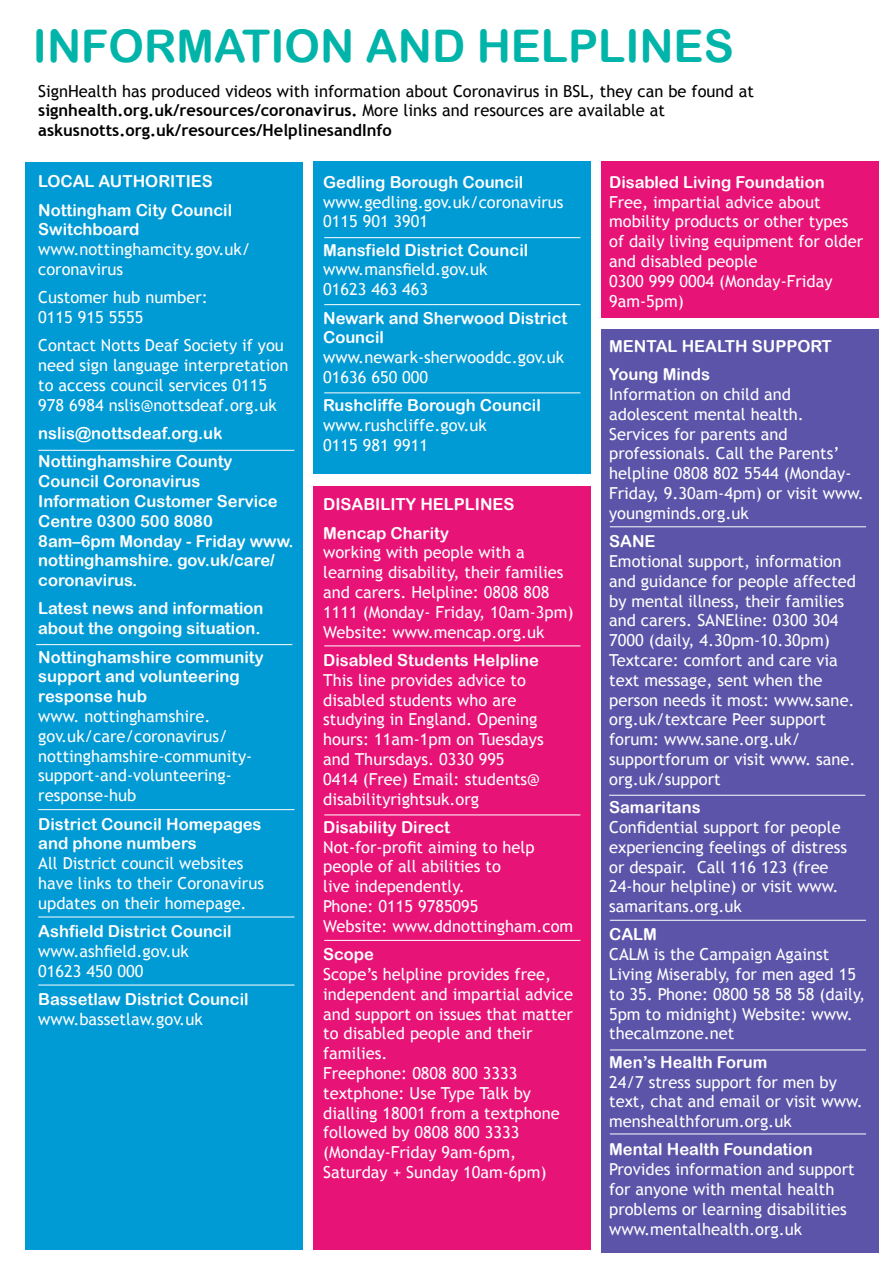
<style>
.page{position:relative;width:893px;height:1263px;background:#fff}
.page>*{position:absolute;margin:0;border:0;box-sizing:border-box;transform-origin:0 0}
.t1{font:45px "Arial Rounded MT Bold";color:#00b4a9}
.t2{font:16.5px/19.8px "Trebuchet MS";color:#fff}
.t3{font:16.5px/19.8px "Arial Rounded MT Bold";color:#fff}
.t4{font:16.5px/19.8px "Trebuchet MS";color:#000}
.s1{font-weight:700}
</style>
<div class="page">
<div style="left:602px;top:329px;width:277px;height:924px;background:#5c54a8"></div>
<div style="left:314px;top:486px;width:277px;height:763px;background:#e71376"></div>
<div style="left:602px;top:162px;width:277px;height:156px;background:#e71376"></div>
<div style="left:314px;top:162px;width:277px;height:312px;background:#009ad4"></div>
<div style="left:26px;top:162px;width:277px;height:1087px;background:#009ad4"></div>
<hr style="left:38px;top:450px;width:256px;height:1px;background:#fff">
<hr style="left:36px;top:644px;width:256px;height:1px;background:#fff">
<hr style="left:38px;top:809px;width:256px;height:1px;background:#fff">
<hr style="left:38px;top:985px;width:256px;height:1px;background:#fff">
<hr style="left:38px;top:917px;width:256px;height:1px;background:#fff">
<hr style="left:324px;top:392px;width:256px;height:1px;background:#fff">
<hr style="left:324px;top:304px;width:256px;height:1px;background:#fff">
<hr style="left:324px;top:237px;width:256px;height:1px;background:#fff">
<hr style="left:324px;top:645px;width:256px;height:1px;background:#fff">
<hr style="left:324px;top:814px;width:256px;height:1px;background:#fff">
<hr style="left:324px;top:940px;width:256px;height:1px;background:#fff">
<hr style="left:610px;top:526px;width:256px;height:1px;background:#fff">
<hr style="left:609px;top:795px;width:256px;height:1px;background:#fff">
<hr style="left:610px;top:920px;width:256px;height:1px;background:#fff">
<hr style="left:610px;top:1049px;width:256px;height:1px;background:#fff">
<hr style="left:610px;top:1133px;width:256px;height:1px;background:#fff">
<h1 class="t1" style="left:33px;top:20px;width:702px">INFORMATION AND HELPLINES</h1>
<p class="t4" style="left:38px;top:81px;width:717px">SignHealth has produced videos with information about Coronavirus in BSL, they can be found at <span class="s1">signhealth.org.uk/resources/coronavirus.</span> More links and resources are available at <span class="s1">askusnotts.org.uk/resources/HelplinesandInfo</span></p>
<p class="t3" style="left:38px;top:167px;width:195px;line-height:28.3px">LOCAL AUTHORITIES<br>Nottingham City Council</p>
<p class="t3" style="left:38px;top:219px;width:103px">Switchboard</p>
<p class="t2" style="left:38px;top:240px;width:214px">www.nottinghamcity.gov.uk/ coronavirus</p>
<p class="t2" style="left:38px;top:288px;width:171px">Customer hub number:<br>0115 915 5555</p>
<p class="t2" style="left:38px;top:336px;width:252px">Contact Notts Deaf Society if you need sign language interpretation to access council services 0115<br>978 6984 nslis@nottsdeaf.org.uk</p>
<p class="t3" style="left:38px;top:419px;width:196px;line-height:28.3px">nslis@nottsdeaf.org.uk<br>Nottinghamshire County</p>
<p class="t3" style="left:38px;top:471px;width:257px">Council Coronavirus<br>Information Customer Service<br>Centre 0300 500 8080<br>8am–6pm Monday - Friday www. nottinghamshire. gov.uk/care/ coronavirus.</p>
<p class="t3" style="left:38px;top:598px;width:227px">Latest news and information about the ongoing situation.</p>
<p class="t3" style="left:38px;top:647px;width:227px">Nottinghamshire community support and volunteering response hub</p>
<p class="t2" style="left:38px;top:706px;width:216px">www. nottinghamshire. gov.uk/care/coronavirus/ nottinghamshire-community&shy;support-and-volunteering&shy;response-hub</p>
<p class="t3" style="left:38px;top:813px;width:225px">District Council Homepages and phone numbers</p>
<p class="t2" style="left:38px;top:853px;width:227px">All District council websites have links to their Coronavirus updates on their homepage.</p>
<p class="t3" style="left:38px;top:921px;width:195px">Ashfield District Council</p>
<p class="t2" style="left:38px;top:941px;width:152px">www.ashfield.gov.uk<br>01623 450 000</p>
<p class="t3" style="left:38px;top:989px;width:212px">Bassetlaw District Council</p>
<p class="t2" style="left:38px;top:1009px;width:166px">www.bassetlaw.gov.uk</p>
<p class="t3" style="left:323px;top:172px;width:202px">Gedling Borough Council</p>
<p class="t2" style="left:323px;top:192px;width:242px">www.gedling.gov.uk/coronavirus<br>0115 901 3901</p>
<p class="t3" style="left:323px;top:240px;width:207px">Mansfield District Council</p>
<p class="t2" style="left:323px;top:260px;width:166px">www.mansfield.gov.uk<br>01623 463 463</p>
<p class="t3" style="left:323px;top:308px;width:246px">Newark and Sherwood District<br>Council</p>
<p class="t2" style="left:323px;top:348px;width:242px">www.newark-sherwooddc.gov.uk<br>01636 650 000</p>
<p class="t3" style="left:323px;top:395px;width:219px">Rushcliffe Borough Council</p>
<p class="t2" style="left:323px;top:416px;width:165px">www.rushcliffe.gov.uk<br>0115 981 9911</p>
<p class="t3" style="left:323px;top:490px;width:193px;line-height:28.3px">DISABILITY HELPLINES<br>Mencap Charity</p>
<p class="t2" style="left:323px;top:543px;width:252px">working with people with a learning disability, their families and carers. Helpline: 0808 808<br>1111 (Monday- Friday, 10am-3pm)<br>Website: www.mencap.org.uk</p>
<p class="t3" style="left:323px;top:650px;width:217px">Disabled Students Helpline</p>
<p class="t2" style="left:323px;top:670px;width:222px">This line provides advice to disabled students who are studying in England. Opening hours: 11am-1pm on Tuesdays and Thursdays. 0330 995<br>0414 (Free) Email: students@ disabilityrightsuk.org</p>
<p class="t3" style="left:323px;top:817px;width:128px">Disability Direct</p>
<p class="t2" style="left:323px;top:837px;width:252px">Not-for-profit aiming to help people of all abilities to<br>live independently.<br>Phone: 0115 9785095<br>Website: www.ddnottingham.com</p>
<p class="t3" style="left:323px;top:944px;width:52px">Scope</p>
<p class="t2" style="left:323px;top:964px;width:251px">Scope’s helpline provides free, independent and impartial advice and support on issues that matter to disabled people and their families.<br>Freephone: 0808 800 3333 textphone: Use Type Talk by dialling 18001 from a textphone followed by 0808 800 3333 (Monday-Friday 9am-6pm,<br>Saturday + Sunday 10am-6pm)</p>
<p class="t3" style="left:609px;top:172px;width:217px">Disabled Living Foundation</p>
<p class="t2" style="left:609px;top:192px;width:256px">Free, impartial advice about mobility products or other types of daily living equipment for older and disabled people<br>0300 999 0004 (Monday-Friday<br>9am-5pm)</p>
<p class="t3" style="left:609px;top:332px;width:224px;line-height:28.3px">MENTAL HEALTH SUPPORT<br>Young Minds</p>
<p class="t2" style="left:609px;top:385px;width:256px">Information on child and adolescent mental health.<br>Services for parents and professionals. Call the Parents’ helpline 0808 802 5544 (Monday-<br>Friday, 9.30am-4pm) or visit www. youngminds.org.uk</p>
<p class="t3" style="left:609px;top:531px;width:48px">SANE</p>
<p class="t2" style="left:609px;top:551px;width:248px">Emotional support, information and guidance for people affected by mental illness, their families and carers. SANEline: 0300 304<br>7000 (daily, 4.30pm-10.30pm)<br>Textcare: comfort and care via text message, sent when the person needs it most: www.sane. org.uk/textcare Peer support forum: www.sane.org.uk/ supportforum or visit www. sane. org.uk/support</p>
<p class="t3" style="left:609px;top:797px;width:93px">Samaritans</p>
<p class="t2" style="left:609px;top:817px;width:240px">Confidential support for people experiencing feelings of distress or despair. Call 116 123 (free<br>24-hour helpline) or visit www. samaritans.org.uk</p>
<p class="t3" style="left:609px;top:924px;width:49px">CALM</p>
<p class="t2" style="left:609px;top:945px;width:258px">CALM is the Campaign Against<br>Living Miserably, for men aged 15 to 35. Phone: 0800 58 58 58 (daily,<br>5pm to midnight) Website: www. thecalmzone.net</p>
<p class="t3" style="left:609px;top:1052px;width:160px">Men’s Health Forum</p>
<p class="t2" style="left:609px;top:1072px;width:255px">24/7 stress support for men by text, chat and email or visit www. menshealthforum.org.uk</p>
<p class="t3" style="left:609px;top:1139px;width:205px">Mental Health Foundation</p>
<p class="t2" style="left:609px;top:1160px;width:247px">Provides information and support for anyone with mental health problems or learning disabilities www.mentalhealth.org.uk</p>
</div>
